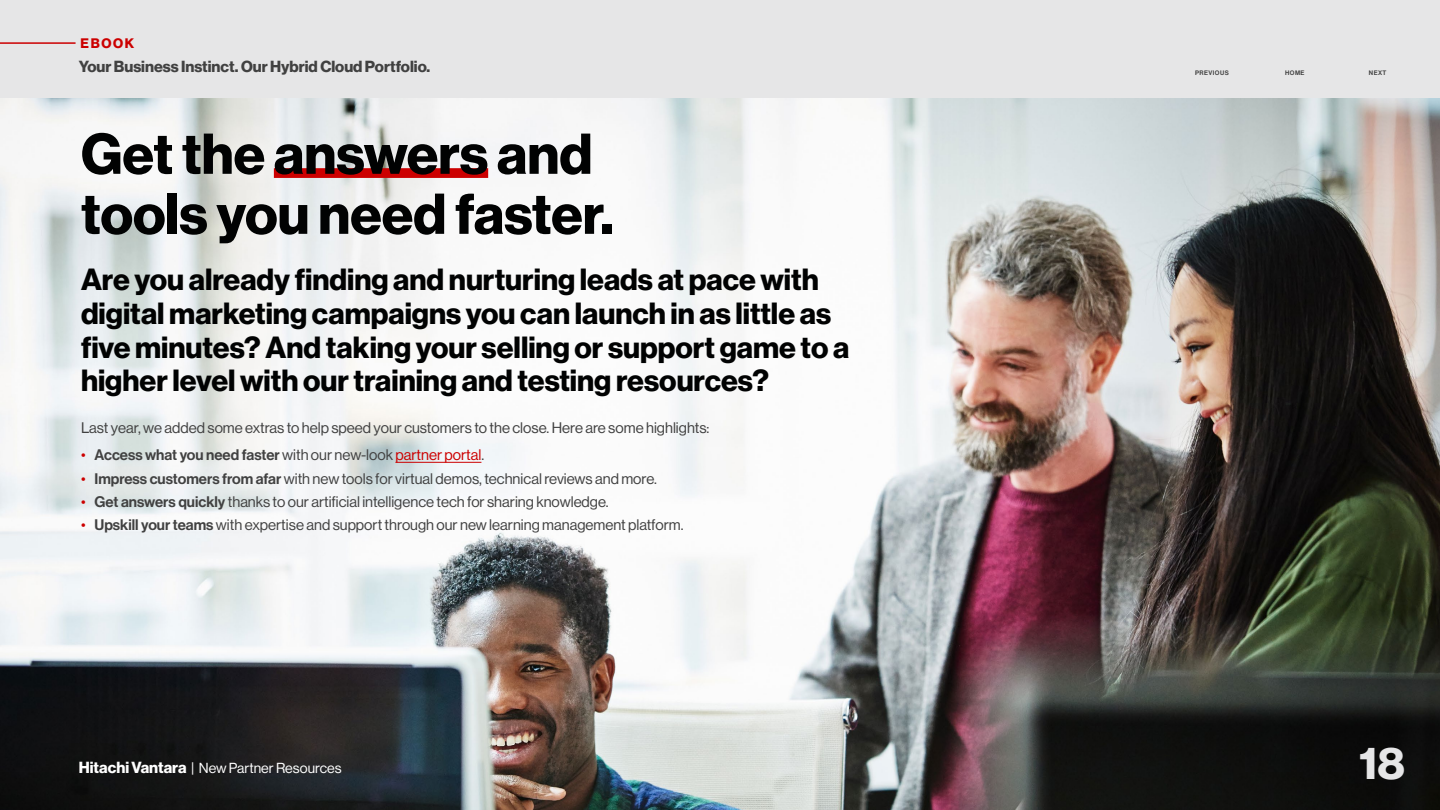
<style>
.page{position:relative;width:1440px;height:810px;background:#fff}
.page>*{position:absolute;margin:0;border:0;box-sizing:border-box;transform-origin:0 0}
.t1{font:56.25px/60px "N Haas Grotesk DS Pro 75 Bd";color:#010202}
.t2{font:45px "N Haas Grotesk DS Pro 75 Bd";color:#e6e6e7}
.t3{font:30px/33.8px "N Haas Grotesk DS Pro 75 Bd";color:#010202}
.t4{font:15.75px "N Haas Grotesk DS Pro 75 Bd";color:#414141}
.t5{font:15px "N Haas Grotesk DS Pro 55 Rg";color:#414141}
.t6{font:15px "N Haas Grotesk DS Pro 65 Md";color:#414141}
.t7{font:14.25px "N Haas Grotesk DS Pro 55 Rg";color:#fff}
.t8{font:13.5px "N Haas Grotesk DS Pro 75 Bd";letter-spacing:.115em;color:#c00}
.t9{font:6.38px "N Haas Grotesk DS Pro 65 Md";letter-spacing:.065em;color:#414141}
.s1{font-family:"N Haas Grotesk DS Pro 55 Rg";color:#c00}
.s2{font-family:"N Haas Grotesk DS Pro 55 Rg"}
.s3{color:#c00}
.s4{font-family:"N Haas Grotesk DS Pro 65 Md"}
.s5{font-family:"N Haas Grotesk DS Pro 75 Bd";font-size:15.75px}
</style>
<div class="page">
<img style="left:0;top:98px;width:1440px;height:712px">
<div style="left:274px;top:168px;width:214px;height:10px;background:#c00"></div>
<hr style="left:395px;top:462px;width:86px;height:1px;background:#c00">
<div style="left:0;top:0;width:1440px;height:98px;background:#e6e6e7"></div>
<hr style="left:0;top:42px;width:76px;height:2px;background:#c00">
<p class="t8" style="left:81px;top:35px;width:55px">EBOOK</p>
<p class="t4" style="left:79px;top:57px;width:353px">Your Business Instinct. Our Hybrid Cloud Portfolio.</p>
<h1 class="t1" style="left:81px;top:125px;width:534px">Get the answers and tools you need faster.</h1>
<h3 class="t3" style="left:81px;top:263px;width:770px">Are you already finding and nurturing leads at pace with digital marketing campaigns you can launch in as little as five minutes? And taking your selling or support game to a higher level with our training and testing resources?</h3>
<p class="t5" style="left:81px;top:419px;width:630px">Last year, we added some extras to help speed your customers to the close. Here are some highlights:</p>
<p class="t6" style="left:81px;top:446px;width:405px"><span class="s1">•</span> Access what you need faster <span class="s2">with our new-look</span> <span class="s1">partner portal</span><span class="s2">.</span></p>
<p class="t5" style="left:81px;top:470px;width:578px"><span class="s3">•</span> <span class="s4">Impress customers from afar</span> with new tools for virtual demos, technical reviews and more.</p>
<p class="t5" style="left:81px;top:493px;width:529px"><span class="s3">•</span> <span class="s4">Get answers quickly</span> thanks to our artificial intelligence tech for sharing knowledge.</p>
<p class="t5" style="left:81px;top:516px;width:604px"><span class="s3">•</span> <span class="s4">Upskill your teams</span> with expertise and support through our new learning management platform.</p>
<p class="t7" style="left:79px;top:759px;width:264px"><span class="s5">Hitachi Vantara</span> | New Partner Resources</p>
<p class="t9" style="left:1195px;top:69px;width:35px">PREVIOUS</p>
<p class="t9" style="left:1285px;top:69px;width:21px">HOME</p>
<p class="t9" style="left:1369px;top:69px;width:19px">NEXT</p>
<h2 class="t2" style="left:1359px;top:736px;width:47px">18</h2>
</div>
